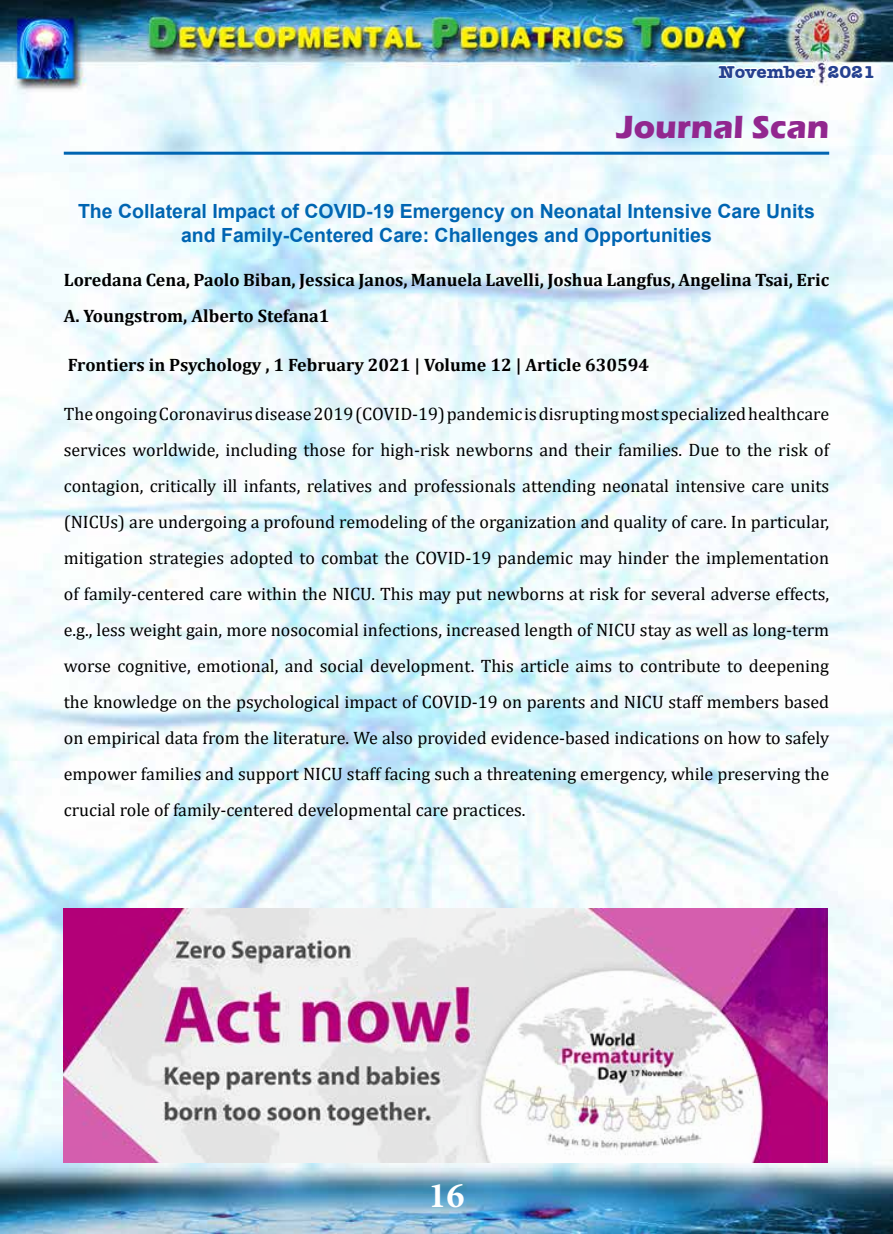
<style>
.page{position:relative;width:893px;height:1234px;background:#fff}
.page>*{position:absolute;margin:0;border:0;box-sizing:border-box;transform-origin:0 0}
.t1{font:700 36px "Minion Pro";color:#fff}
.t2{font:700 33px "Eras ITC";color:#92278f}
.t3{font:700 19.5px/23.4px "Arial";color:#0065b2;text-align:center}
.t4{font:18px/36px "Cambria";color:#000;text-align:justify}
.t5{font:700 18px/36px "Cambria";color:#000}
.t6{font:700 18px "Amer Typewriter IT Cby BT";color:#25408f}
</style>
<div class="page">
<img style="left:0;top:0;width:893px;height:1233px">
<img style="left:717px;top:0;width:100px;height:148px">
<svg style="left:826px;top:64px;width:50px;height:16px"></svg>
<img style="left:64px;top:908px;width:764px;height:254px">
<hr style="left:64px;top:152px;width:765px;height:3px;background:#0065b2">
<p class="t6" style="left:719px;top:60px;width:158px">November 2021</p>
<h2 class="t2" style="left:617px;top:108px;width:214px">Journal Scan</h2>
<p class="t3" style="left:78px;top:200px;width:738px">The Collateral Impact of COVID-19 Emergency on Neonatal Intensive Care Units and Family-Centered Care: Challenges and Opportunities</p>
<p class="t5" style="left:64px;top:261px;width:767px">Loredana Cena, Paolo Biban, Jessica Janos, Manuela Lavelli, Joshua Langfus, Angelina Tsai, Eric<br>A. Youngstrom, Alberto Stefana1</p>
<p class="t5" style="left:68px;top:346px;width:583px">Frontiers in Psychology , 1 February 2021 | Volume 12 | Article 630594</p>
<p class="t4" style="left:64px;top:395px;width:767px">The ongoing Coronavirus disease 2019 (COVID-19) pandemic is disrupting most specialized healthcare services worldwide, including those for high-risk newborns and their families. Due to the risk of contagion, critically ill infants, relatives and professionals attending neonatal intensive care units (NICUs) are undergoing a profound remodeling of the organization and quality of care. In particular, mitigation strategies adopted to combat the COVID-19 pandemic may hinder the implementation of family-centered care within the NICU. This may put newborns at risk for several adverse effects, e.g., less weight gain, more nosocomial infections, increased length of NICU stay as well as long-term worse cognitive, emotional, and social development. This article aims to contribute to deepening the knowledge on the psychological impact of COVID-19 on parents and NICU staff members based on empirical data from the literature. We also provided evidence-based indications on how to safely empower families and support NICU staff facing such a threatening emergency, while preserving the crucial role of family-centered developmental care practices.</p>
<h1 class="t1" style="left:428px;top:1169px;width:37px">16</h1>
</div>
